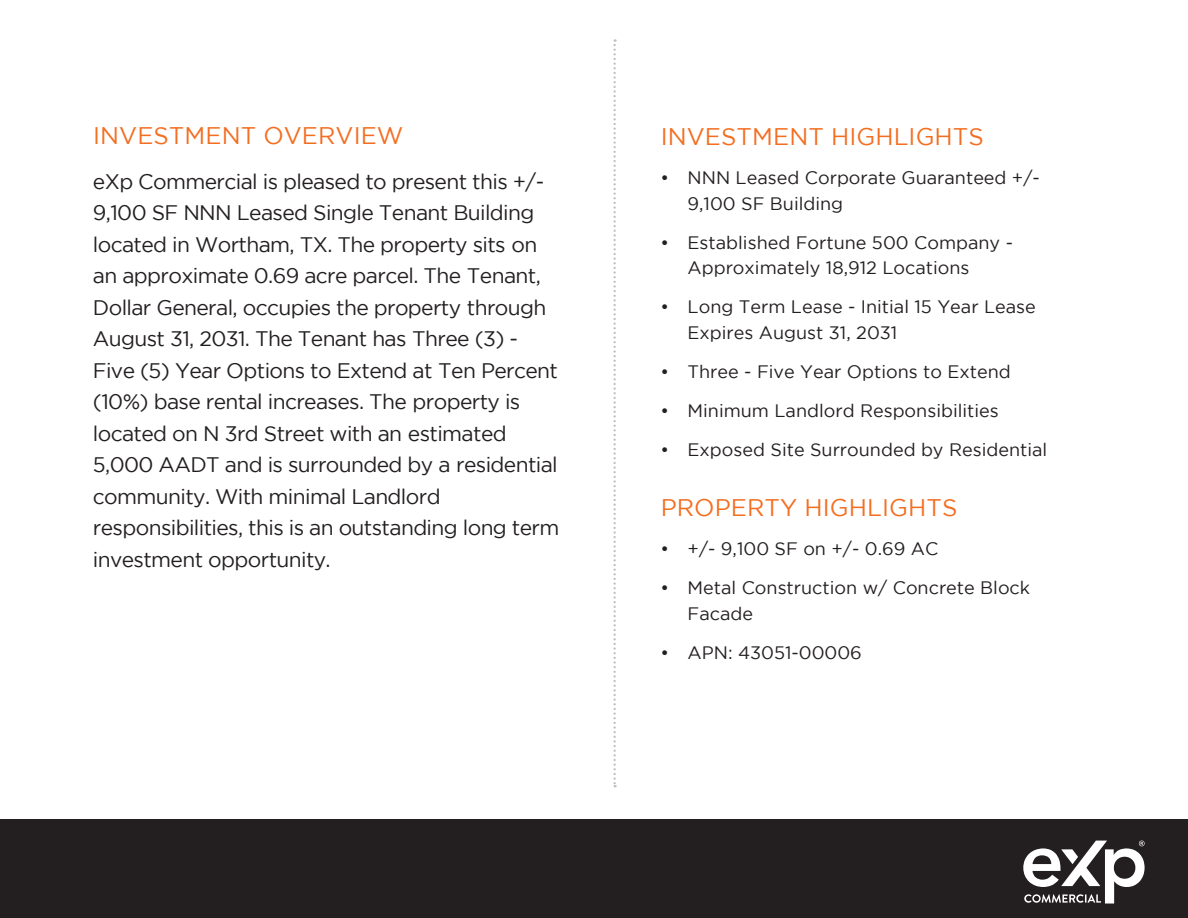
<style>
.page{position:relative;width:1188px;height:918px;background:#fff}
.page>*{position:absolute;margin:0;border:0;box-sizing:border-box;transform-origin:0 0}
.t1{font:24px "Gotham";letter-spacing:.005em;color:#f36e21}
.t2{font:21px/31.5px "Gotham";letter-spacing:-.03em;color:#231f20}
.t3{font:18px/25.5px "Gotham";color:#231f20}
</style>
<div class="page">
<div style="left:0;top:820px;width:1188px;height:98px;background:#231f20"></div>
<svg style="left:1023px;top:840px;width:122px;height:64px"></svg>
<div style="left:1017px;top:831px;width:67px;height:11px;background:#231f20"></div>
<svg style="left:614px;top:39px;width:2px;height:748px"></svg>
<p class="t1" style="left:93px;top:122px;width:312px">INVESTMENT OVERVIEW</p>
<p class="t2" style="left:93px;top:165px;width:468px">eXp Commercial is pleased to present this +/- 9,100 SF NNN Leased Single Tenant Building located in Wortham, TX. The property sits on an approximate 0.69 acre parcel. The Tenant, Dollar General, occupies the property through August 31, 2031. The Tenant has Three (3) - Five (5) Year Options to Extend at Ten Percent (10%) base rental increases. The property is located on N 3rd Street with an estimated 5,000 AADT and is surrounded by a residential community. With minimal Landlord responsibilities, this is an outstanding long term investment opportunity.</p>
<p class="t1" style="left:661px;top:123px;width:325px">INVESTMENT HIGHLIGHTS</p>
<p class="t3" style="left:688px;top:165px;width:354px;text-indent:-27px">• NNN Leased Corporate Guaranteed +/-<br>9,100 SF Building</p>
<p class="t3" style="left:688px;top:229px;width:327px;text-indent:-27px">• Established Fortune 500 Company -<br>Approximately 18,912 Locations</p>
<p class="t3" style="left:688px;top:294px;width:350px;text-indent:-27px">• Long Term Lease - Initial 15 Year Lease<br>Expires August 31, 2031</p>
<p class="t3" style="left:661px;top:358px;width:352px">• Three - Five Year Options to Extend</p>
<p class="t3" style="left:661px;top:397px;width:340px">• Minimum Landlord Responsibilities</p>
<p class="t3" style="left:661px;top:436px;width:388px">• Exposed Site Surrounded by Residential</p>
<p class="t1" style="left:661px;top:494px;width:298px">PROPERTY HIGHLIGHTS</p>
<p class="t3" style="left:661px;top:536px;width:279px">• +/- 9,100 SF on +/- 0.69 AC</p>
<p class="t3" style="left:688px;top:575px;width:344px;text-indent:-27px">• Metal Construction w/ Concrete Block<br>Facade</p>
<p class="t3" style="left:661px;top:639px;width:203px">• APN: 43051-00006</p>
</div>
